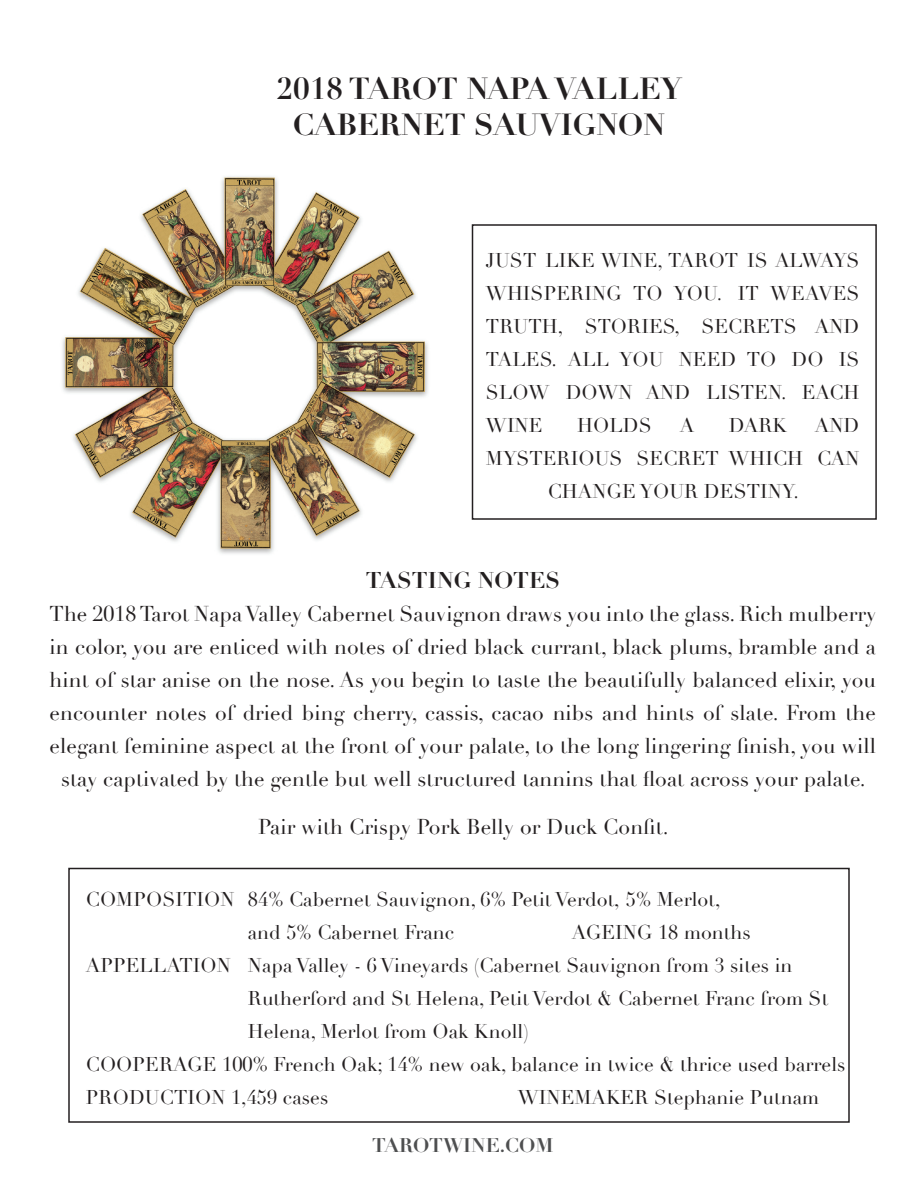
<style>
.page{position:relative;width:918px;height:1188px;background:#fff}
.page>*{position:absolute;margin:0;border:0;box-sizing:border-box;transform-origin:0 0}
.t1{font:700 30px/36px "Didot";color:#231f20;text-align:center}
.t2{font:700 22.5px "Didot";letter-spacing:.005em;color:#231f20}
.t3{font:21px/33px "Didot";letter-spacing:.005em;color:#231f20;text-align:center}
.t4{font:19.5px/33px "Didot";letter-spacing:.005em;color:#231f20;text-align:justify}
.t5{font:700 19.5px "Didot";color:#4e4f50}
</style>
<div class="page">
<img style="left:62px;top:176px;width:366px;height:378px">
<div style="left:472px;top:224px;width:405px;height:296px;border:2px solid #231f20"></div>
<div style="left:68px;top:868px;width:782px;height:255px;border:2px solid #231f20"></div>
<h1 class="t1" style="left:277px;top:71px;width:407px">2018 TAROT NAPA VALLEY<br>CABERNET SAUVIGNON</h1>
<p class="t4" style="left:486px;top:244px;width:375px">JUST LIKE WINE, TAROT IS ALWAYS WHISPERING TO YOU. IT WEAVES TRUTH, STORIES, SECRETS AND TALES. ALL YOU NEED TO DO IS SLOW DOWN AND LISTEN. EACH WINE</p>
<p class="t4" style="left:577px;top:409px;width:76px">HOLDS</p>
<p class="t4" style="left:680px;top:409px;width:16px">A</p>
<p class="t4" style="left:729px;top:409px;width:60px">DARK</p>
<p class="t4" style="left:815px;top:409px;width:46px">AND</p>
<p class="t4" style="left:486px;top:442px;width:375px">MYSTERIOUS SECRET WHICH CAN</p>
<p class="t4" style="left:548px;top:475px;width:252px">CHANGE YOUR DESTINY.</p>
<p class="t2" style="left:366px;top:566px;width:196px">TASTING NOTES</p>
<p class="t3" style="left:50px;top:597px;width:828px">The 2018 Tarot Napa Valley Cabernet Sauvignon draws you into the glass. Rich mulberry in color, you are enticed with notes of dried black currant, black plums, bramble and a hint of star anise on the nose. As you begin to taste the beautifully balanced elixir, you encounter notes of dried bing cherry, cassis, cacao nibs and hints of slate. From the elegant feminine aspect at the front of your palate, to the long lingering finish, you will stay captivated by the gentle but well structured tannins that float across your palate.</p>
<p class="t3" style="left:258px;top:810px;width:412px">Pair with Crispy Pork Belly or Duck Confit.</p>
<p class="t4" style="left:248px;top:883px;width:474px;text-indent:-162px">COMPOSITION 84% Cabernet Sauvignon, 6% Petit Verdot, 5% Merlot, and 5% Cabernet Franc</p>
<p class="t4" style="left:572px;top:916px;width:181px">AGEING 18 months</p>
<p class="t4" style="left:86px;top:949px;width:708px">APPELLATION Napa Valley - 6 Vineyards (Cabernet Sauvignon from 3 sites in</p>
<p class="t4" style="left:248px;top:982px;width:582px">Rutherford and St Helena, Petit Verdot &amp; Cabernet Franc from St</p>
<p class="t4" style="left:248px;top:1015px;width:282px">Helena, Merlot from Oak Knoll)</p>
<p class="t4" style="left:86px;top:1048px;width:761px">COOPERAGE 100% French Oak; 14% new oak, balance in twice &amp; thrice used barrels</p>
<p class="t4" style="left:86px;top:1081px;width:244px">PRODUCTION 1,459 cases</p>
<p class="t4" style="left:518px;top:1081px;width:303px">WINEMAKER Stephanie Putnam</p>
<p class="t5" style="left:372px;top:1134px;width:183px">TAROTWINE.COM</p>
</div>
